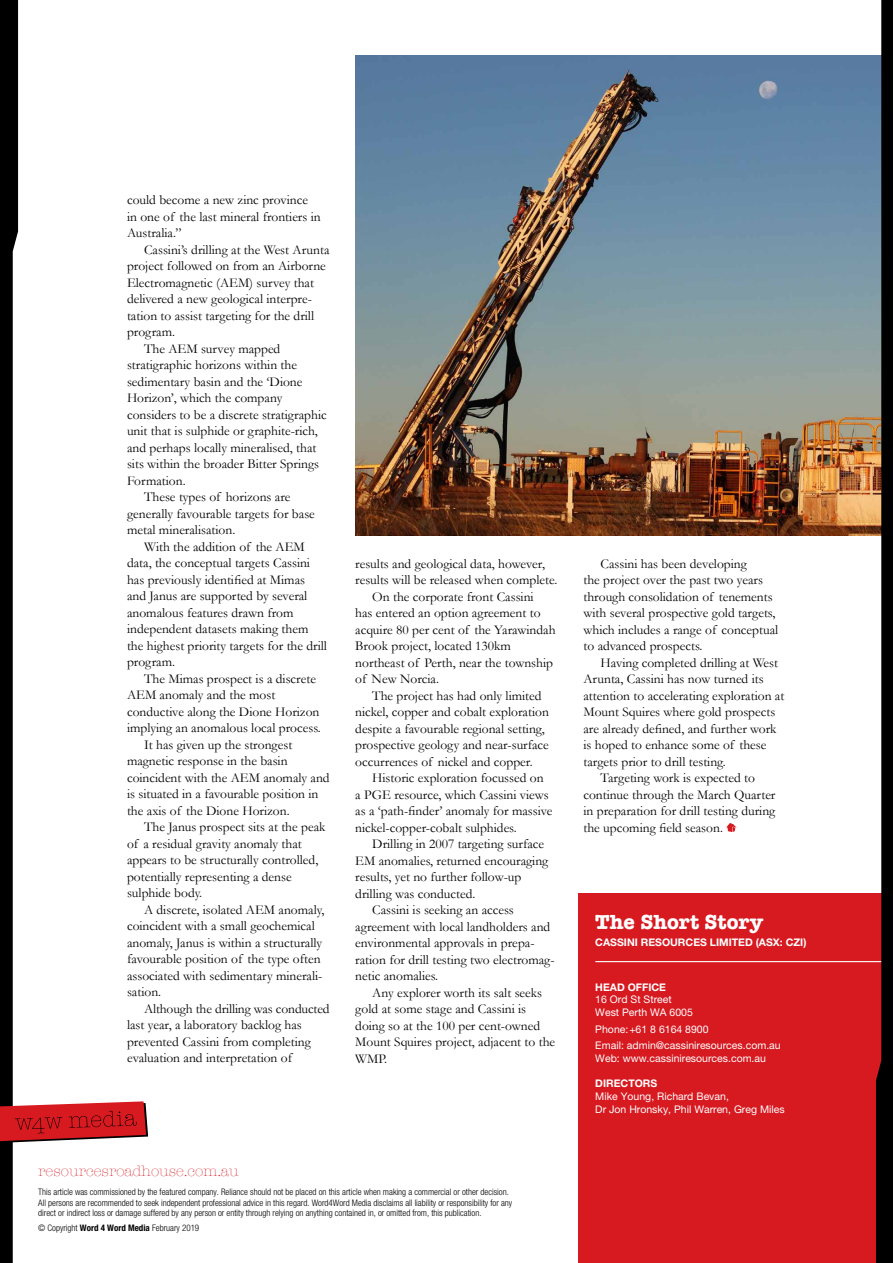
<style>
.page{position:relative;width:893px;height:1263px;background:#fff}
.page>*{position:absolute;margin:0;border:0;box-sizing:border-box;transform-origin:0 0}
.t1{font:700 21px "American Typewriter";color:#fff}
.t2{font:300 15px "American Typewriter";color:#d71920}
.t3{font:13.5px/16.5px "Garamond";color:#000}
.t4{font:10.5px/12.6px "Helvetica Neue";color:#fff}
.t5{font:700 10.5px "Helvetica Neue";color:#fff}
.t6{font:300 condensed 9px/10.8px "Helvetica Neue";color:#000}
.s1{font-weight:700}
</style>
<div class="page">
<img style="left:355px;top:55px;width:521px;height:481px">
<div style="left:578px;top:893px;width:315px;height:370px;background:#d71920"></div>
<hr style="left:595px;top:961px;width:298px;height:1px;background:#fff">
<svg style="left:876px;top:0;width:17px;height:1263px;background:#332c2c"></svg>
<svg style="left:726px;top:823px;width:10px;height:9px"></svg>
<svg style="left:0;top:0;width:148px;height:1263px"></svg>
<p class="t3" style="left:127px;top:192px;width:195px">could become a new zinc province in one of the last mineral frontiers in<br>Australia.”</p>
<p class="t3" style="left:144px;top:241px;width:187px">Cassini’s drilling at the West Arunta</p>
<p class="t3" style="left:127px;top:258px;width:200px">project followed on from an Airborne</p>
<p class="t3" style="left:127px;top:274px;width:189px">Electromagnetic (AEM) survey that</p>
<p class="t3" style="left:127px;top:291px;width:186px">delivered a new geological interpre-</p>
<p class="t3" style="left:127px;top:307px;width:189px">tation to assist targeting for the drill</p>
<p class="t3" style="left:127px;top:324px;width:50px">program.</p>
<p class="t3" style="left:144px;top:340px;width:138px">The AEM survey mapped</p>
<p class="t3" style="left:127px;top:357px;width:172px">stratigraphic horizons within the</p>
<p class="t3" style="left:127px;top:373px;width:177px">sedimentary basin and the ‘Dione</p>
<p class="t3" style="left:127px;top:390px;width:157px">Horizon’, which the company</p>
<p class="t3" style="left:127px;top:406px;width:201px">considers to be a discrete stratigraphic</p>
<p class="t3" style="left:127px;top:423px;width:192px">unit that is sulphide or graphite-rich,</p>
<p class="t3" style="left:127px;top:439px;width:191px">and perhaps locally mineralised, that</p>
<p class="t3" style="left:127px;top:456px;width:193px">sits within the broader Bitter Springs</p>
<p class="t3" style="left:127px;top:472px;width:60px">Formation.</p>
<p class="t3" style="left:144px;top:489px;width:148px">These types of horizons are</p>
<p class="t3" style="left:127px;top:505px;width:189px">generally favourable targets for base</p>
<p class="t3" style="left:127px;top:522px;width:110px">metal mineralisation.</p>
<p class="t3" style="left:144px;top:538px;width:162px">With the addition of the AEM</p>
<p class="t3" style="left:127px;top:555px;width:185px">data, the conceptual targets Cassini</p>
<p class="t3" style="left:127px;top:571px;width:180px">has previously identified at Mimas</p>
<p class="t3" style="left:127px;top:588px;width:182px">and Janus are supported by several</p>
<p class="t3" style="left:127px;top:604px;width:168px">anomalous features drawn from</p>
<p class="t3" style="left:127px;top:621px;width:183px">independent datasets making them</p>
<p class="t3" style="left:127px;top:637px;width:202px">the highest priority targets for the drill</p>
<p class="t3" style="left:127px;top:654px;width:50px">program.</p>
<p class="t3" style="left:144px;top:670px;width:173px">The Mimas prospect is a discrete</p>
<p class="t3" style="left:127px;top:687px;width:150px">AEM anomaly and the most</p>
<p class="t3" style="left:127px;top:703px;width:194px">conductive along the Dione Horizon</p>
<p class="t3" style="left:127px;top:720px;width:195px">implying an anomalous local process.</p>
<p class="t3" style="left:144px;top:736px;width:150px">It has given up the strongest</p>
<p class="t3" style="left:127px;top:753px;width:162px">magnetic response in the basin</p>
<p class="t3" style="left:127px;top:769px;width:204px">coincident with the AEM anomaly and</p>
<p class="t3" style="left:127px;top:786px;width:193px">is situated in a favourable position in</p>
<p class="t3" style="left:127px;top:802px;width:164px">the axis of the Dione Horizon.</p>
<p class="t3" style="left:144px;top:819px;width:183px">The Janus prospect sits at the peak</p>
<p class="t3" style="left:127px;top:835px;width:176px">of a residual gravity anomaly that</p>
<p class="t3" style="left:127px;top:852px;width:193px">appears to be structurally controlled,</p>
<p class="t3" style="left:127px;top:868px;width:166px">potentially representing a dense</p>
<p class="t3" style="left:127px;top:885px;width:77px">sulphide body.</p>
<p class="t3" style="left:144px;top:901px;width:182px">A discrete, isolated AEM anomaly,</p>
<p class="t3" style="left:127px;top:918px;width:189px">coincident with a small geochemical</p>
<p class="t3" style="left:127px;top:934px;width:197px">anomaly, Janus is within a structurally</p>
<p class="t3" style="left:127px;top:951px;width:195px">favourable position of the type often</p>
<p class="t3" style="left:127px;top:967px;width:197px">associated with sedimentary minerali-</p>
<p class="t3" style="left:127px;top:984px;width:36px">sation.</p>
<p class="t3" style="left:144px;top:1000px;width:187px">Although the drilling was conducted</p>
<p class="t3" style="left:127px;top:1017px;width:176px">last year, a laboratory backlog has</p>
<p class="t3" style="left:127px;top:1033px;width:185px">prevented Cassini from completing</p>
<p class="t3" style="left:127px;top:1050px;width:167px">evaluation and interpretation of</p>
<p class="t3" style="left:355px;top:555px;width:191px">results and geological data, however,</p>
<p class="t3" style="left:355px;top:572px;width:204px">results will be released when complete.</p>
<p class="t3" style="left:372px;top:588px;width:163px">On the corporate front Cassini</p>
<p class="t3" style="left:355px;top:605px;width:187px">has entered an option agreement to</p>
<p class="t3" style="left:355px;top:621px;width:202px">acquire 80 per cent of the Yarawindah</p>
<p class="t3" style="left:355px;top:638px;width:157px">Brook project, located 130km</p>
<p class="t3" style="left:355px;top:654px;width:199px">northeast of Perth, near the township</p>
<p class="t3" style="left:355px;top:671px;width:85px">of New Norcia.</p>
<p class="t3" style="left:372px;top:687px;width:171px">The project has had only limited</p>
<p class="t3" style="left:355px;top:704px;width:195px">nickel, copper and cobalt exploration</p>
<p class="t3" style="left:355px;top:720px;width:191px">despite a favourable regional setting,</p>
<p class="t3" style="left:355px;top:737px;width:195px">prospective geology and near-surface</p>
<p class="t3" style="left:355px;top:753px;width:179px">occurrences of nickel and copper.</p>
<p class="t3" style="left:372px;top:770px;width:173px">Historic exploration focussed on</p>
<p class="t3" style="left:355px;top:786px;width:195px">a PGE resource, which Cassini views</p>
<p class="t3" style="left:355px;top:803px;width:199px">as a ‘path-finder’ anomaly for massive</p>
<p class="t3" style="left:355px;top:819px;width:163px">nickel-copper-cobalt sulphides.</p>
<p class="t3" style="left:372px;top:836px;width:173px">Drilling in 2007 targeting surface</p>
<p class="t3" style="left:355px;top:852px;width:195px">EM anomalies, returned encouraging</p>
<p class="t3" style="left:355px;top:869px;width:168px">results, yet no further follow-up</p>
<p class="t3" style="left:355px;top:885px;width:122px">drilling was conducted.</p>
<p class="t3" style="left:372px;top:902px;width:143px">Cassini is seeking an access</p>
<p class="t3" style="left:355px;top:918px;width:197px">agreement with local landholders and</p>
<p class="t3" style="left:355px;top:935px;width:181px">environmental approvals in prepa-</p>
<p class="t3" style="left:355px;top:951px;width:201px">ration for drill testing two electromag-</p>
<p class="t3" style="left:355px;top:968px;width:84px">netic anomalies.</p>
<p class="t3" style="left:372px;top:984px;width:171px">Any explorer worth its salt seeks</p>
<p class="t3" style="left:355px;top:1001px;width:172px">gold at some stage and Cassini is</p>
<p class="t3" style="left:355px;top:1017px;width:186px">doing so at the 100 per cent-owned</p>
<p class="t3" style="left:355px;top:1034px;width:201px">Mount Squires project, adjacent to the</p>
<p class="t3" style="left:355px;top:1050px;width:33px">WMP.</p>
<p class="t2" style="left:38px;top:1159px;width:202px">resourcesroadhouse.com.au</p>
<p class="t6" style="left:38px;top:1186px;width:475px">This article was commissioned by the featured company. Reliance should not be placed on this article when making a commercial or other decision.<br>All persons are recommended to seek independent professional advice in this regard. Word4Word Media disclaims all liability or responsibility for any direct or indirect loss or damage suffered by any person or entity through relying on anything contained in, or omitted from, this publication.</p>
<p class="t6" style="left:38px;top:1223px;width:163px">© Copyright <span class="s1">Word 4 Word Media</span> February 2019</p>
<p class="t3" style="left:583px;top:555px;width:196px;text-indent:17px">Cassini has been developing<br>the project over the past two years through consolidation of tenements with several prospective gold targets, which includes a range of conceptual to advanced prospects.</p>
<p class="t3" style="left:600px;top:654px;width:179px">Having completed drilling at West</p>
<p class="t3" style="left:583px;top:671px;width:182px">Arunta, Cassini has now turned its</p>
<p class="t3" style="left:583px;top:687px;width:202px">attention to accelerating exploration at</p>
<p class="t3" style="left:583px;top:704px;width:193px">Mount Squires where gold prospects</p>
<p class="t3" style="left:583px;top:720px;width:195px">are already defined, and further work</p>
<p class="t3" style="left:583px;top:737px;width:185px">is hoped to enhance some of these</p>
<p class="t3" style="left:583px;top:753px;width:144px">targets prior to drill testing.</p>
<p class="t3" style="left:600px;top:770px;width:156px">Targeting work is expected to</p>
<p class="t3" style="left:583px;top:786px;width:193px">continue through the March Quarter</p>
<p class="t3" style="left:583px;top:803px;width:193px">in preparation for drill testing during</p>
<p class="t3" style="left:583px;top:819px;width:141px">the upcoming field season.</p>
<h1 class="t1" style="left:595px;top:903px;width:169px">The Short Story</h1>
<p class="t5" style="left:595px;top:935px;width:213px">CASSINI RESOURCES LIMITED (ASX: CZI)</p>
<p class="t5" style="left:595px;top:980px;width:72px">HEAD OFFICE</p>
<p class="t4" style="left:595px;top:993px;width:99px">16 Ord St Street<br>West Perth WA 6005</p>
<p class="t4" style="left:595px;top:1020px;width:187px;line-height:16.8px">Phone:+61 8 6164 8900<br>Email: admin@cassiniresources.com.au</p>
<p class="t4" style="left:595px;top:1052px;width:172px">Web: www.cassiniresources.com.au</p>
<p class="t5" style="left:595px;top:1077px;width:64px">DIRECTORS</p>
<p class="t4" style="left:595px;top:1090px;width:191px">Mike Young, Richard Bevan,<br>Dr Jon Hronsky, Phil Warren, Greg Miles</p>
</div>
